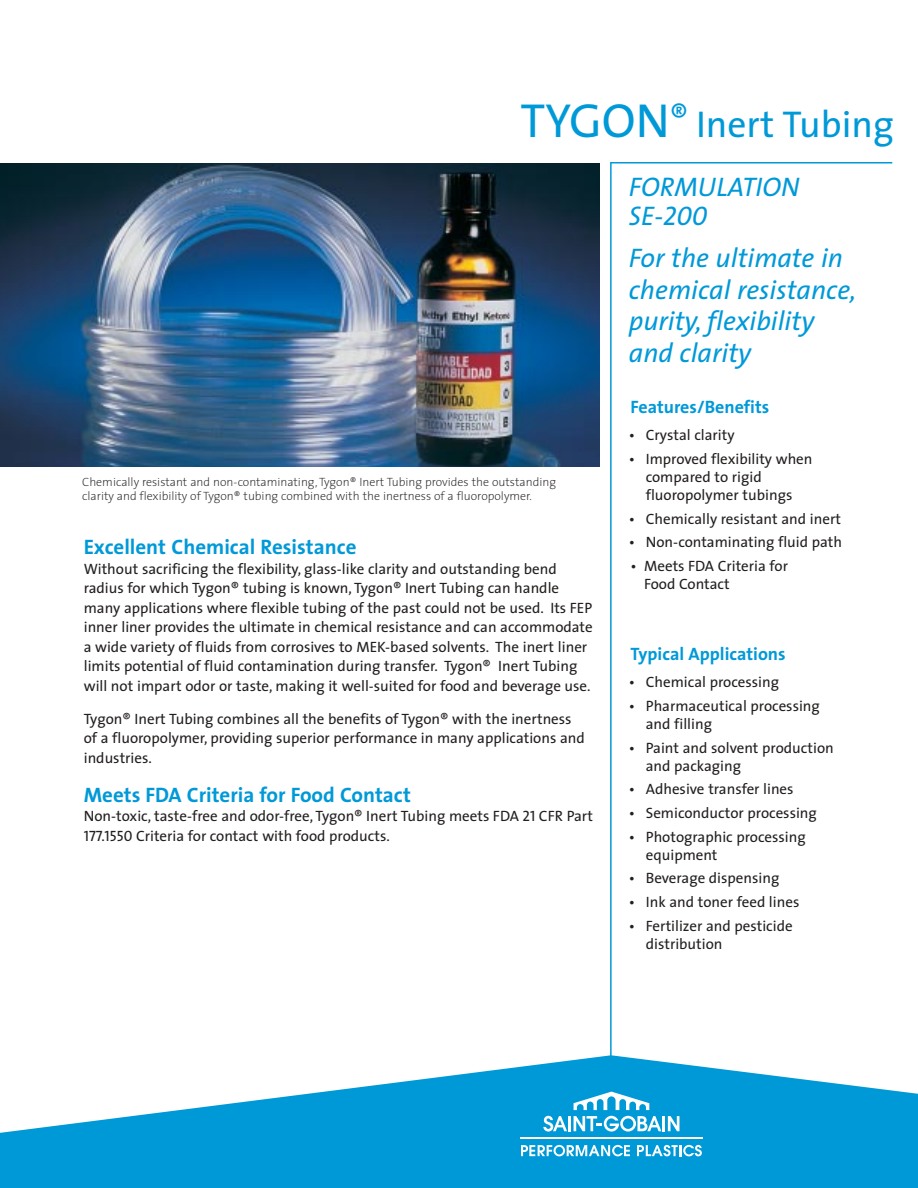
<style>
.page{position:relative;width:918px;height:1188px;background:#fff}
.page>*{position:absolute;margin:0;border:0;box-sizing:border-box;transform-origin:0 0}
.t1{font:37.5px "The Sans";color:#0099d8}
.t2{font:italic 27px/31.5px "The Sans";color:#0099d8}
.t3{font:700 21px "The Sans";color:#0099d8}
.t4{font:700 18px "The Sans";color:#0099d8}
.t5{font:15px/19.5px "The Sans";color:#231f1f}
.t6{font:200 12px/14.4px "The Sans";color:#231f1f}
.s1{font-size:48px}
.s2{font-family:"The Sans Caps"}
</style>
<div class="page">
<img style="left:0;top:163px;width:599px;height:303px">
<svg style="left:0;top:1055px;width:918px;height:133px;fill:#0099d8"></svg>
<svg style="left:574px;top:1092px;width:75px;height:18px"></svg>
<hr style="left:520px;top:1137px;width:183px;height:2px;background:#fff">
<hr style="left:568px;top:1116px;width:3px;height:15px;background:#fff">
<svg style="left:543px;top:1116px;width:24px;height:16px"></svg>
<svg style="left:574px;top:1116px;width:105px;height:16px"></svg>
<svg style="left:521px;top:1145px;width:109px;height:11px"></svg>
<svg style="left:637px;top:1145px;width:65px;height:11px"></svg>
<hr style="left:610px;top:162px;width:2px;height:916px;background:#0099d8">
<hr style="left:611px;top:162px;width:281px;height:2px;background:#0099d8">
<h1 class="t1" style="left:521px;top:110px;width:375px"><span class="s1">TYGON</span><sup>®</sup> Inert Tubing</h1>
<p class="t6" style="left:82px;top:476px;width:475px">Chemically resistant and non-contaminating, Tygon® Inert Tubing provides the outstanding clarity and flexibility of Tygon® tubing combined with the inertness of a fluoropolymer.</p>
<h3 class="t3" style="left:84px;top:539px;width:274px">Excellent Chemical Resistance</h3>
<p class="t5" style="left:84px;top:560px;width:510px">Without sacrificing the flexibility, glass-like clarity and outstanding bend radius for which Tygon® tubing is known, Tygon® Inert Tubing can handle many applications where flexible tubing of the past could not be used. Its FEP inner liner provides the ultimate in chemical resistance and can accommodate a wide variety of fluids from corrosives to MEK-based solvents. The inert liner limits potential of fluid contamination during transfer. Tygon® Inert Tubing will not impart odor or taste, making it well-suited for food and beverage use.</p>
<p class="t5" style="left:84px;top:710px;width:503px">Tygon® Inert Tubing combines all the benefits of Tygon® with the inertness of a fluoropolymer, providing superior performance in many applications and industries.</p>
<h3 class="t3" style="left:84px;top:787px;width:329px">Meets FDA Criteria for Food Contact</h3>
<p class="t5" style="left:84px;top:808px;width:511px">Non-toxic, taste-free and odor-free, Tygon® Inert Tubing meets FDA <span class="s2">21</span> CFR Part<br><span class="s2">177.1550</span> Criteria for contact with food products.</p>
<h2 class="t2" style="left:629px;top:176px;width:172px;line-height:28.5px">FORMULATION<br>SE-<span class="s2">200</span></h2>
<h2 class="t2" style="left:629px;top:245px;width:229px">For the ultimate in chemical resistance, purity, flexibility and clarity</h2>
<p class="t4" style="left:631px;top:400px;width:140px">Features/Benefits</p>
<p class="t5" style="left:629px;top:427px;width:107px">• Crystal clarity</p>
<p class="t5" style="left:646px;top:451px;width:168px;line-height:18px;text-indent:-17px">• Improved flexibility when compared to rigid fluoropolymer tubings</p>
<p class="t5" style="left:629px;top:510px;width:214px">• Chemically resistant and inert</p>
<p class="t5" style="left:629px;top:534px;width:215px">• Non-contaminating fluid path</p>
<p class="t5" style="left:644px;top:558px;width:145px;line-height:18px;text-indent:-14px">• Meets FDA Criteria for<br>Food Contact</p>
<p class="t4" style="left:631px;top:647px;width:157px">Typical Applications</p>
<p class="t5" style="left:629px;top:674px;width:152px">• Chemical processing</p>
<p class="t5" style="left:646px;top:698px;width:176px;line-height:18px;text-indent:-17px">• Pharmaceutical processing and filling</p>
<p class="t5" style="left:646px;top:740px;width:190px;line-height:18px;text-indent:-17px">• Paint and solvent production and packaging</p>
<p class="t5" style="left:629px;top:781px;width:166px">• Adhesive transfer lines</p>
<p class="t5" style="left:629px;top:805px;width:190px">• Semiconductor processing</p>
<p class="t5" style="left:646px;top:829px;width:162px;line-height:18px;text-indent:-17px">• Photographic processing equipment</p>
<p class="t5" style="left:629px;top:870px;width:152px">• Beverage dispensing</p>
<p class="t5" style="left:629px;top:894px;width:172px">• Ink and toner feed lines</p>
<p class="t5" style="left:646px;top:918px;width:148px;line-height:18px;text-indent:-17px">• Fertilizer and pesticide distribution</p>
</div>
